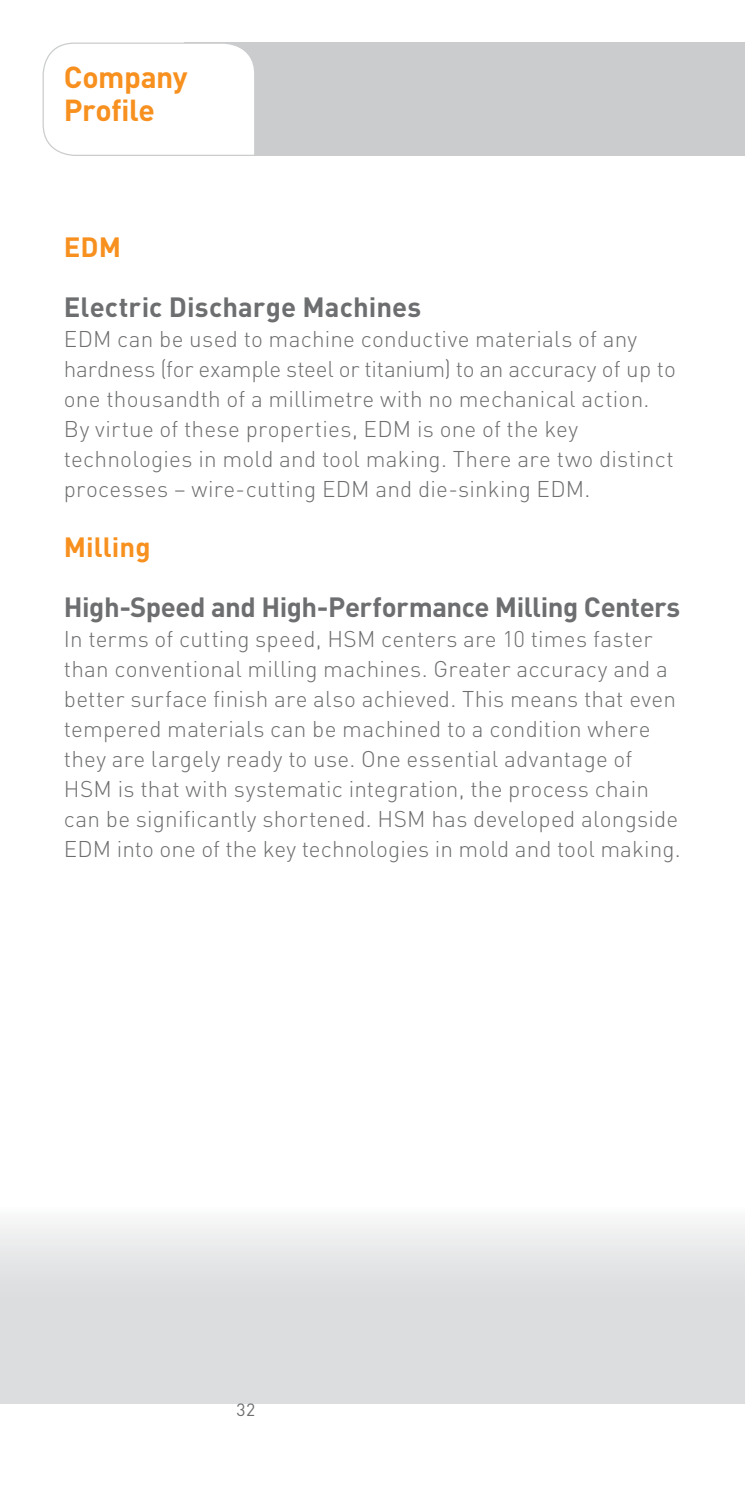
<style>
.page{position:relative;width:745px;height:1489px;background:#fff}
.page>*{position:absolute;margin:0;border:0;box-sizing:border-box;transform-origin:0 0}
.t1{font:700 30px/32.5px "DIN";letter-spacing:-.015em;color:#f7901e}
.t2{font:700 27.5px "DIN";letter-spacing:-.01em;color:#6d6e70}
.t3{font:700 27.5px "DIN";color:#f7901e}
.t4{font:300 22.5px/30px "DIN";letter-spacing:.01em;color:#6d6e70}
.t5{font:17.5px "DIN";color:#6d6e70}
</style>
<div class="page">
<div style="left:184px;top:43px;width:560px;height:113px;background:#cbccce"></div>
<div style="left:0;top:1205px;width:744px;height:198px;background:linear-gradient(to bottom,#f0f1f1,#d5d6d7)"></div>
<svg style="left:42px;top:42px;width:214px;height:114px"></svg>
<h1 class="t1" style="left:64px;top:64px;width:125px">Company<br>Profile</h1>
<p class="t3" style="left:64px;top:237px;width:59px">EDM</p>
<p class="t2" style="left:64px;top:297px;width:359px">Electric Discharge Machines</p>
<p class="t4" style="left:64px;top:326px;width:613px">EDM can be used to machine conductive materials of any hardness (for example steel or titanium) to an accuracy of up to one thousandth of a millimetre with no mechanical action.<br>By virtue of these properties, EDM is one of the key technologies in mold and tool making. There are two distinct processes – wire-cutting EDM and die-sinking EDM.</p>
<p class="t3" style="left:64px;top:537px;width:88px">Milling</p>
<p class="t2" style="left:64px;top:597px;width:617px">High-Speed and High-Performance Milling Centers</p>
<p class="t4" style="left:64px;top:626px;width:618px">In terms of cutting speed, HSM centers are 10 times faster than conventional milling machines. Greater accuracy and a better surface finish are also achieved. This means that even tempered materials can be machined to a condition where they are largely ready to use. One essential advantage of HSM is that with systematic integration, the process chain can be significantly shortened. HSM has developed alongside EDM into one of the key technologies in mold and tool making.</p>
<p class="t5" style="left:236px;top:1403px;width:20px">32</p>
</div>
